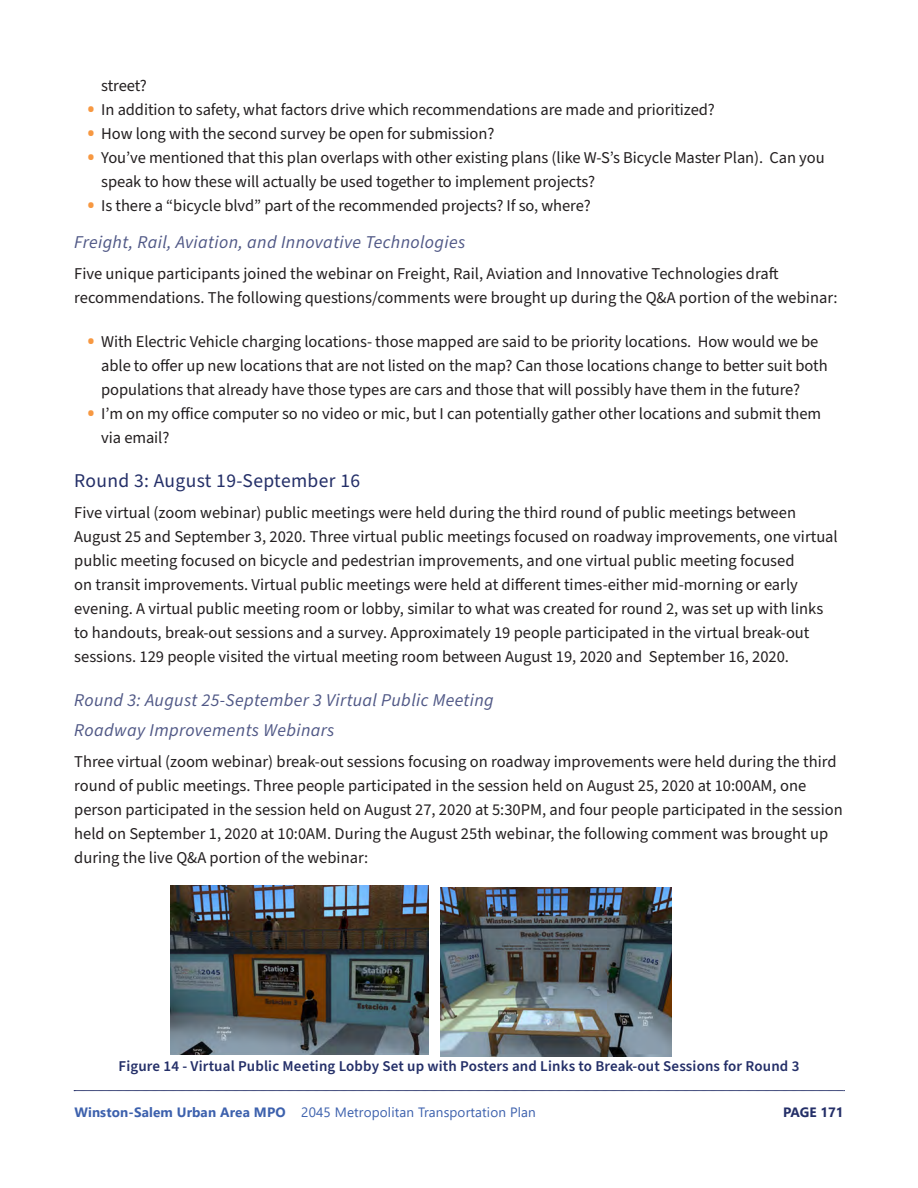
<style>
.page{position:relative;width:918px;height:1188px;background:#fff}
.page>*{position:absolute;margin:0;border:0;box-sizing:border-box;transform-origin:0 0}
.t1{font:19.5px "Source Sans Pro";letter-spacing:.02em;color:#242f68}
.t2{font:italic 18px/30.3px "Source Sans Pro";letter-spacing:.02em;color:#505886}
.t3{font:16.5px/24px "Source Sans Pro";color:#231f20}
.t4{font:600 15px "Source Sans Pro";letter-spacing:.01em;color:#242f68}
.t5{font:13.5px "Segoe UI";letter-spacing:.01em;color:#3d61ad}
.t6{font:700 13.5px "Segoe UI";color:#242f68}
.s1{font-family:"Open Sans";font-weight:800;color:#f79841}
.s2{font-weight:700}
</style>
<div class="page">
<svg style="left:74px;top:1090px;width:771px;height:1px"></svg>
<img style="left:171px;top:886px;width:257px;height:168px">
<img style="left:441px;top:888px;width:231px;height:168px">
<p class="t3" style="left:101px;top:74px;width:47px">street?</p>
<p class="t3" style="left:88px;top:98px;width:629px"><span class="s1">•</span> In addition to safety, what factors drive which recommendations are made and prioritized?</p>
<p class="t3" style="left:88px;top:122px;width:408px"><span class="s1">•</span> How long with the second survey be open for submission?</p>
<p class="t3" style="left:101px;top:146px;width:725px;text-indent:-14px"><span class="s1">•</span> You’ve mentioned that this plan overlaps with other existing plans (like W-S’s Bicycle Master Plan). Can you speak to how these will actually be used together to implement projects?</p>
<p class="t3" style="left:88px;top:194px;width:505px"><span class="s1">•</span> Is there a “bicycle blvd” part of the recommended projects? If so, where?</p>
<p class="t2" style="left:74px;top:228px;width:393px">Freight, Rail, Aviation, and Innovative Technologies</p>
<p class="t3" style="left:74px;top:262px;width:765px">Five unique participants joined the webinar on Freight, Rail, Aviation and Innovative Technologies draft recommendations. The following questions/comments were brought up during the Q&amp;A portion of the webinar:</p>
<p class="t3" style="left:101px;top:330px;width:728px;text-indent:-14px"><span class="s1">•</span> With Electric Vehicle charging locations- those mapped are said to be priority locations. How would we be able to offer up new locations that are not listed on the map? Can those locations change to better suit both populations that already have those types are cars and those that will possibly have them in the future?</p>
<p class="t3" style="left:101px;top:402px;width:722px;text-indent:-14px"><span class="s1">•</span> I’m on my office computer so no video or mic, but I can potentially gather other locations and submit them via email?</p>
<p class="t1" style="left:74px;top:468px;width:287px">Round 3: August 19-September 16</p>
<p class="t3" style="left:74px;top:501px;width:765px">Five virtual (zoom webinar) public meetings were held during the third round of public meetings between August 25 and September 3, 2020. Three virtual public meetings focused on roadway improvements, one virtual public meeting focused on bicycle and pedestrian improvements, and one virtual public meeting focused<br>on transit improvements. Virtual public meetings were held at different times-either mid-morning or early evening. A virtual public meeting room or lobby, similar to what was created for round 2, was set up with links to handouts, break-out sessions and a survey. Approximately 19 people participated in the virtual break-out sessions. 129 people visited the virtual meeting room between August 19, 2020 and September 16, 2020.</p>
<p class="t2" style="left:74px;top:685px;width:421px">Round 3: August 25-September 3 Virtual Public Meeting<br>Roadway Improvements Webinars</p>
<p class="t3" style="left:74px;top:750px;width:770px">Three virtual (zoom webinar) break-out sessions focusing on roadway improvements were held during the third round of public meetings. Three people participated in the session held on August 25, 2020 at 10:00AM, one person participated in the session held on August 27, 2020 at 5:30PM, and four people participated in the session held on September 1, 2020 at 10:0AM. During the August 25th webinar, the following comment was brought up during the live Q&amp;A portion of the webinar:</p>
<p class="t4" style="left:119px;top:1056px;width:682px">Figure 14 - Virtual Public Meeting Lobby Set up with Posters and Links to Break-out Sessions for Round 3</p>
<p class="t5" style="left:74px;top:1099px;width:463px"><span class="s2">Winston-Salem Urban Area MPO</span> 2045 Metropolitan Transportation Plan</p>
<p class="t6" style="left:783px;top:1099px;width:62px">PAGE 171</p>
</div>
